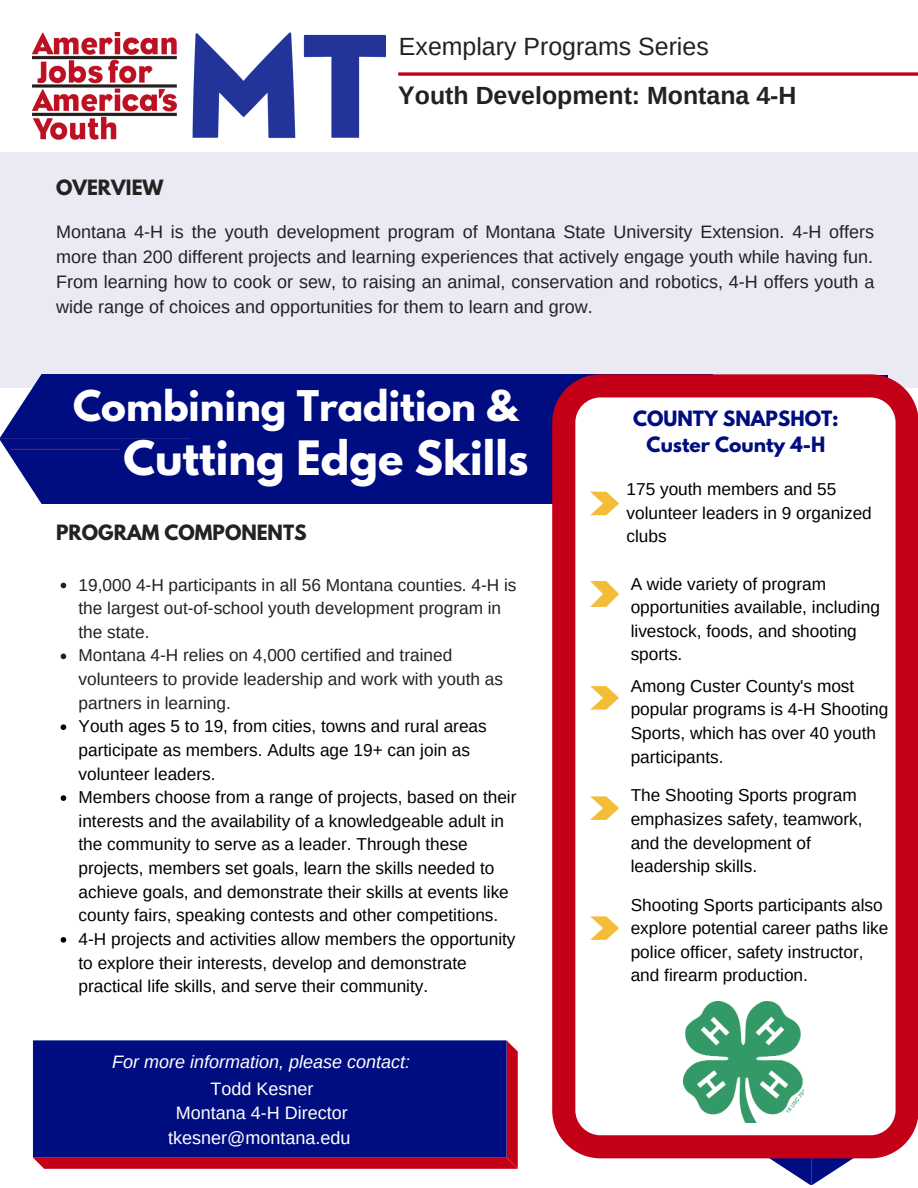
<style>
.page{position:relative;width:918px;height:1188px;background:#fff}
.page>*{position:absolute;margin:0;border:0;box-sizing:border-box;transform-origin:0 0}
.t1{font:700 42px "League Spartan";color:#fff}
.t2{font:700 37.5px "League Spartan";color:#fff}
.t3{font:700 24.9px "Arimo";color:#222}
.t4{font:24.9px "Arimo";color:#222}
.t5{font:700 18.75px/25.8px "League Spartan";color:#000d80;text-align:center}
.t6{font:700 18.75px "League Spartan";color:#222}
.t7{font:18px/25px "Arimo";color:#222;text-align:justify}
.t8{font:18px/24.8px "Arimo";color:#fff;text-align:center}
.t9{font:italic 18px "Arimo";color:#fff}
.t10{font:17.25px/23.7px "Arimo";color:#000}
.t11{font:17.25px/23.7px "Arimo";color:#222}
</style>
<div class="page">
<svg style="left:398px;top:72px;width:520px;height:4px;background:#cc293c"></svg>
<div style="left:0;top:153px;width:918px;height:235px;background:#e9eaf4"></div>
<svg style="left:61px;top:583px;width:5px;height:5px"></svg>
<svg style="left:61px;top:654px;width:5px;height:5px"></svg>
<svg style="left:61px;top:724px;width:5px;height:6px"></svg>
<svg style="left:61px;top:795px;width:5px;height:6px"></svg>
<svg style="left:61px;top:937px;width:5px;height:6px"></svg>
<svg style="left:735px;top:1158px;width:141px;height:27px"></svg>
<div style="left:190px;top:374px;width:522px;height:130px;background:#000d80"></div>
<svg style="left:0;top:374px;width:190px;height:130px;background:#1c278d"></svg>
<img style="left:33px;top:32px;width:352px;height:107px">
<svg style="left:33px;top:1041px;width:485px;height:128px;background:#c5091f"></svg>
<div style="left:33px;top:1040px;width:474px;height:118px;background:#000d80"></div>
<svg style="left:552px;top:374px;width:366px;height:784px"></svg>
<svg style="left:590px;top:581px;width:29px;height:26px"></svg>
<svg style="left:590px;top:686px;width:29px;height:24px"></svg>
<svg style="left:590px;top:796px;width:29px;height:24px"></svg>
<svg style="left:590px;top:492px;width:29px;height:23px"></svg>
<svg style="left:590px;top:916px;width:29px;height:24px"></svg>
<img style="left:683px;top:1002px;width:121px;height:120px">
<h3 class="t4" style="left:399px;top:33px;width:311px">Exemplary Programs Series</h3>
<p class="t6" style="left:56px;top:179px;width:109px">OVERVIEW</p>
<h3 class="t3" style="left:398px;top:81px;width:400px">Youth Development: Montana 4-H</h3>
<p class="t7" style="left:56px;top:220px;width:820px">Montana 4-H is the youth development program of Montana State University Extension. 4-H offers more than 200 different projects and learning experiences that actively engage youth while having fun.<br>From learning how to cook or sew, to raising an animal, conservation and robotics, 4-H offers youth a wide range of choices and opportunities for them to learn and grow.</p>
<h2 class="t2" style="left:73px;top:388px;width:446px">Combining Tradition &amp;</h2>
<h1 class="t1" style="left:123px;top:438px;width:407px">Cutting Edge Skills</h1>
<p class="t6" style="left:56px;top:523px;width:252px">PROGRAM COMPONENTS</p>
<p class="t11" style="left:79px;top:573px;width:440px">19,000 4-H participants in all 56 Montana counties. 4-H is the largest out-of-school youth development program in the state.<br>Montana 4-H relies on 4,000 certified and trained volunteers to provide leadership and work with youth as partners in learning.</p>
<p class="t10" style="left:79px;top:714px;width:440px">Youth ages 5 to 19, from cities, towns and rural areas participate as members. Adults age 19+ can join as volunteer leaders.<br>Members choose from a range of projects, based on their interests and the availability of a knowledgeable adult in the community to serve as a leader. Through these projects, members set goals, learn the skills needed to achieve goals, and demonstrate their skills at events like county fairs, speaking contests and other competitions.<br>4-H projects and activities allow members the opportunity to explore their interests, develop and demonstrate practical life skills, and serve their community.</p>
<p class="t9" style="left:112px;top:1051px;width:299px">For more information, please contact:</p>
<p class="t8" style="left:168px;top:1076px;width:184px">Todd Kesner<br>Montana 4-H Director tkesner@montana.edu</p>
<p class="t5" style="left:633px;top:408px;width:207px">COUNTY SNAPSHOT:<br>Custer County 4-H</p>
<p class="t10" style="left:627px;top:477px;width:247px">175 youth members and 55 volunteer leaders in 9 organized clubs</p>
<p class="t10" style="left:631px;top:572px;width:251px">A wide variety of program opportunities available, including livestock, foods, and shooting sports.</p>
<p class="t10" style="left:631px;top:674px;width:259px">Among Custer County's most popular programs is 4-H Shooting<br>Sports, which has over 40 youth participants.</p>
<p class="t10" style="left:631px;top:784px;width:233px">The Shooting Sports program emphasizes safety, teamwork, and the development of leadership skills.</p>
<p class="t10" style="left:631px;top:893px;width:259px">Shooting Sports participants also explore potential career paths like police officer, safety instructor, and firearm production.</p>
</div>
